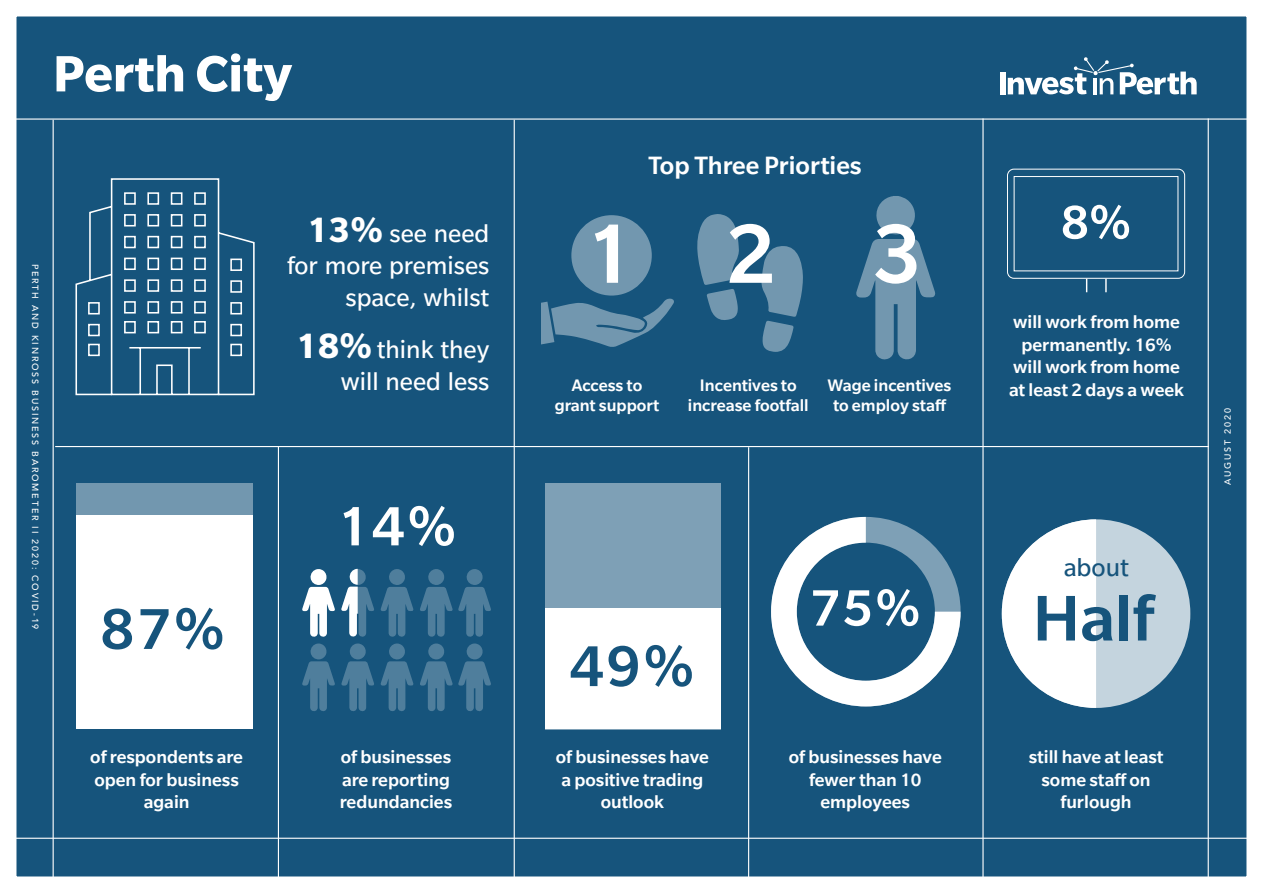
<style>
.page{position:relative;width:1263px;height:893px;background:#fff}
.page>*{position:absolute;margin:0;border:0;box-sizing:border-box;transform-origin:0 0}
.t1{font:500 91.35px "Slate Pro";color:#fff}
.t2{font:500 70.2px "Slate Pro";color:#16547c}
.t3{font:500 62.55px "Slate Pro";color:#16547c}
.t4{font:500 60px "Slate Pro";color:#fff}
.t5{font:500 55.65px "Slate Pro";color:#fff}
.t6{font:700 55.5px "Slate Pro";color:#fff}
.t7{font:500 51.45px "Slate Pro";color:#fff}
.t8{font:27.3px "Slate Pro";color:#16547c}
.t9{font:27.15px/31.8px "Slate Pro";color:#fff;text-align:right}
.t10{font:500 27.15px "Slate Pro";color:#fff}
.t11{font:500 19.5px/22.5px "Slate Pro";color:#fff;text-align:center}
.t12{font:500 18px/19.5px "Slate Pro";color:#fff;text-align:center}
.t13{font:500 9px "Avenir";letter-spacing:.2em;color:#fff}
.s1{font-weight:700;font-size:38.25px}
</style>
<div class="page">
<div style="left:16px;top:16px;width:1231px;height:861px;background:#16547c"></div>
<div style="left:76px;top:483px;width:176px;height:246px;background:#7297af"></div>
<div style="left:76px;top:515px;width:176px;height:214px;background:#fff"></div>
<div style="left:1000px;top:72px;width:5px;height:22px;background:#fff"></div>
<svg style="left:1008px;top:57px;width:189px;height:37px"></svg>
<hr style="left:0;top:838px;width:1263px;height:1px;background:#fff">
<hr style="left:0;top:118px;width:1254px;height:2px;background:#fff">
<hr style="left:55px;top:446px;width:1154px;height:1px;background:#fff">
<hr style="left:53px;top:120px;width:1px;height:773px;background:#fff">
<hr style="left:278px;top:446px;width:1px;height:447px;background:#fff">
<hr style="left:514px;top:120px;width:1px;height:773px;background:#fff">
<hr style="left:748px;top:447px;width:1px;height:446px;background:#fff">
<hr style="left:982px;top:118px;width:1px;height:775px;background:#fff">
<hr style="left:1208px;top:118px;width:1px;height:775px;background:#fff">
<div style="left:544px;top:483px;width:176px;height:246px;background:#7ea0b6"></div>
<div style="left:544px;top:608px;width:176px;height:121px;background:#fff"></div>
<svg style="left:302px;top:569px;width:33px;height:68px"></svg>
<svg style="left:380px;top:569px;width:33px;height:68px;background:#346a8c"></svg>
<svg style="left:420px;top:569px;width:71px;height:68px;background:#32688b"></svg>
<svg style="left:302px;top:643px;width:33px;height:68px;background:#346a8c"></svg>
<svg style="left:341px;top:643px;width:33px;height:68px;background:#346a8c"></svg>
<svg style="left:380px;top:643px;width:33px;height:68px;background:#346a8c"></svg>
<svg style="left:420px;top:643px;width:71px;height:68px;background:#32688b"></svg>
<svg style="left:341px;top:569px;width:33px;height:68px"></svg>
<svg style="left:771px;top:517px;width:189px;height:189px"></svg>
<div style="left:1002px;top:519px;width:188px;height:189px;background:#c4d4de;border-radius:50%"></div>
<svg style="left:1002px;top:519px;width:94px;height:189px;background:#ccd9e2"></svg>
<svg style="left:75px;top:177px;width:180px;height:219px;background:#356b8d"></svg>
<div style="left:1014px;top:176px;width:164px;height:95px;border:1px solid #fff"></div>
<div style="left:1007px;top:169px;width:178px;height:110px;border:1px solid #fff;border-radius:6px"></div>
<svg style="left:1086px;top:279px;width:1px;height:13px"></svg>
<svg style="left:1105px;top:279px;width:2px;height:13px"></svg>
<svg style="left:541px;top:298px;width:134px;height:49px;background:#467696"></svg>
<div style="left:571px;top:215px;width:81px;height:81px;background:#7297af;border-radius:50%"></div>
<svg style="left:697px;top:214px;width:42px;height:107px;background:#55829f"></svg>
<svg style="left:761px;top:246px;width:42px;height:106px;background:#55829f"></svg>
<svg style="left:855px;top:196px;width:80px;height:164px;background:#467797"></svg>
<p class="t6" style="left:53px;top:43px;width:241px">Perth City</p>
<p class="t13" style="left:43px;top:264px;width:367px;rotate:90deg">PERTH AND KINROSS BUSINESS BAROMETER II 2020: COVID-19</p>
<p class="t3" style="left:100px;top:591px;width:126px">87%</p>
<p class="t9" style="left:287px;top:216px;width:204px"><span class="s1">13%</span> see need for more premises space, whilst</p>
<p class="t9" style="left:296px;top:332px;width:195px"><span class="s1">18%</span> think they will need less</p>
<p class="t4" style="left:337px;top:489px;width:121px">14%</p>
<p class="t10" style="left:649px;top:149px;width:215px">Top Three Priorties</p>
<p class="t1" style="left:584px;top:198px;width:51px">1</p>
<p class="t1" style="left:726px;top:198px;width:51px">2</p>
<p class="t1" style="left:872px;top:198px;width:51px">3</p>
<p class="t12" style="left:572px;top:375px;width:72px">Access to</p>
<p class="t12" style="left:555px;top:395px;width:106px">grant support</p>
<p class="t12" style="left:688px;top:375px;width:122px">Incentives to increase footfall</p>
<p class="t12" style="left:828px;top:375px;width:125px">Wage incentives to employ staff</p>
<p class="t7" style="left:1061px;top:191px;width:72px">8%</p>
<p class="t11" style="left:1009px;top:310px;width:176px">will work from home permanently. 16% will work from home at least 2 days a week</p>
<p class="t8" style="left:1064px;top:550px;width:67px">about</p>
<p class="t3" style="left:570px;top:628px;width:126px">49%</p>
<p class="t5" style="left:810px;top:574px;width:112px">75%</p>
<p class="t2" style="left:1033px;top:575px;width:122px">Half</p>
<p class="t11" style="left:90px;top:745px;width:154px">of respondents are open for business again</p>
<p class="t11" style="left:340px;top:745px;width:114px;text-align:justify">of businesses are reporting redundancies</p>
<p class="t11" style="left:789px;top:745px;width:155px">of businesses have fewer than 10 employees</p>
<p class="t11" style="left:1029px;top:745px;width:136px">still have at least some staff on furlough</p>
<p class="t11" style="left:556px;top:745px;width:155px">of businesses have a positive trading outlook</p>
<p class="t13" style="left:1220px;top:485px;width:78px;rotate:-90deg">AUGUST 2020</p>
</div>
